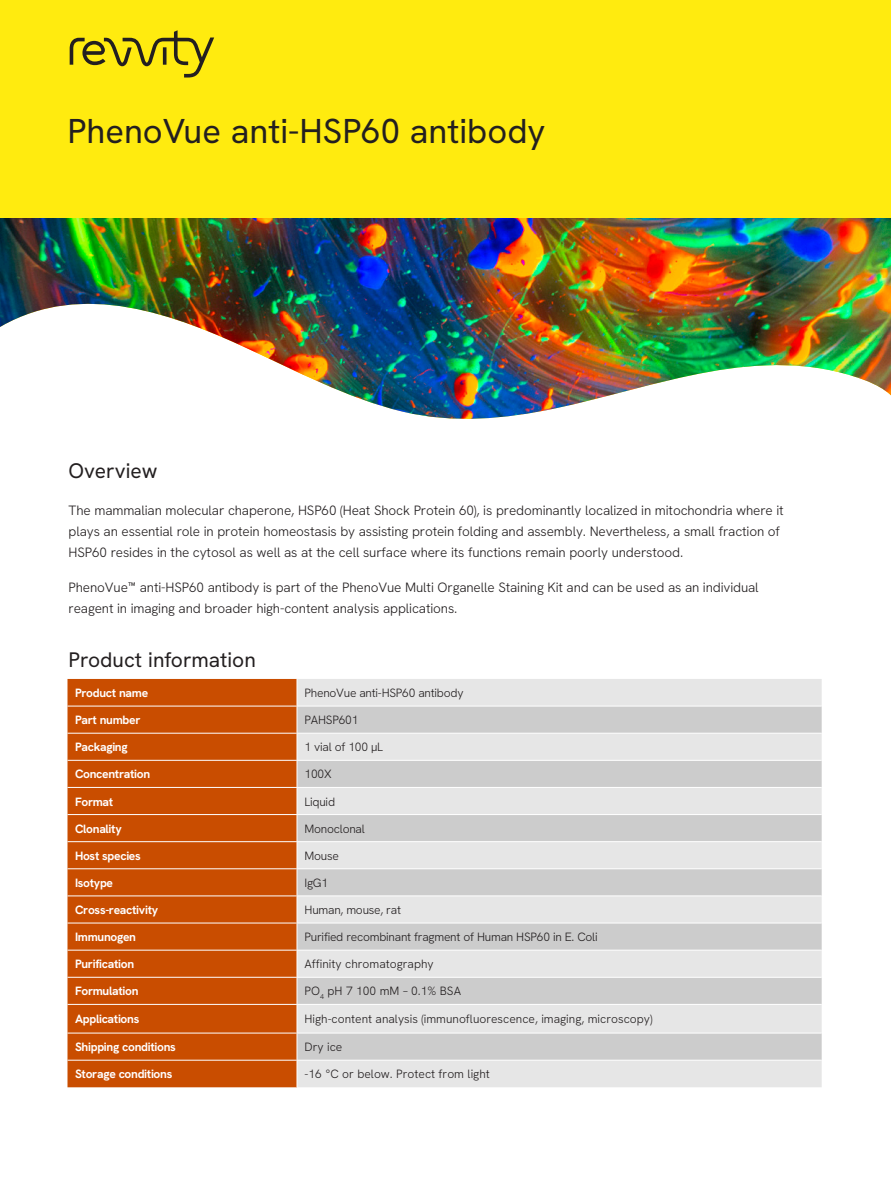
<style>
.page{position:relative;width:891px;height:1188px;background:#fff}
.page>*{position:absolute;margin:0;border:0;box-sizing:border-box;transform-origin:0 0}
.Intro_Head{font:34.5px "Hanken Grotesk";color:#231f20}
.Intro_Subhead{font:21px "Hanken Grotesk";color:#231f20}
.t1{font:300 13.5px/21px "Hanken Grotesk";letter-spacing:-.01em;color:#231f20}
.t2{font:700 12px "Hanken Grotesk";letter-spacing:-.025em;color:#fff}
.t3{font:300 12px "Hanken Grotesk";letter-spacing:-.02em;color:#231f20}
.t4{font:300 12px "Hanken Grotesk";color:#231f20}
.s1{font-family:"Roboto";font-weight:400}
</style>
<div class="page">
<img style="left:0;top:218px;width:891px;height:201px">
<div style="left:0;top:0;width:891px;height:218px;background:#ffeb0f"></div>
<svg style="left:70px;top:30px;width:144px;height:48px"></svg>
<div style="left:68px;top:679px;width:229px;height:408px;background:#c94d00"></div>
<div style="left:298px;top:679px;width:524px;height:408px;background:#e6e6e6"></div>
<svg style="left:298px;top:707px;width:524px;height:353px;background:#d8d8d8"></svg>
<hr style="left:68px;top:706px;width:229px;height:1px;background:#fff">
<hr style="left:297px;top:706px;width:525px;height:1px;background:#fff">
<hr style="left:68px;top:733px;width:229px;height:1px;background:#fff">
<hr style="left:297px;top:733px;width:525px;height:1px;background:#fff">
<hr style="left:68px;top:760px;width:229px;height:1px;background:#fff">
<hr style="left:297px;top:760px;width:525px;height:1px;background:#fff">
<hr style="left:68px;top:787px;width:229px;height:1px;background:#fff">
<hr style="left:297px;top:787px;width:525px;height:1px;background:#fff">
<hr style="left:68px;top:814px;width:229px;height:1px;background:#fff">
<hr style="left:297px;top:814px;width:525px;height:1px;background:#fff">
<hr style="left:68px;top:841px;width:229px;height:1px;background:#fff">
<hr style="left:297px;top:841px;width:525px;height:1px;background:#fff">
<hr style="left:68px;top:868px;width:229px;height:1px;background:#fff">
<hr style="left:297px;top:868px;width:525px;height:1px;background:#fff">
<hr style="left:68px;top:896px;width:229px;height:1px;background:#fff">
<hr style="left:297px;top:896px;width:525px;height:1px;background:#fff">
<hr style="left:68px;top:923px;width:229px;height:1px;background:#fff">
<hr style="left:297px;top:923px;width:525px;height:1px;background:#fff">
<hr style="left:68px;top:950px;width:229px;height:1px;background:#fff">
<hr style="left:297px;top:950px;width:525px;height:1px;background:#fff">
<hr style="left:68px;top:977px;width:229px;height:1px;background:#fff">
<hr style="left:297px;top:977px;width:525px;height:1px;background:#fff">
<hr style="left:68px;top:1004px;width:229px;height:1px;background:#fff">
<hr style="left:297px;top:1004px;width:525px;height:1px;background:#fff">
<hr style="left:68px;top:1033px;width:229px;height:1px;background:#fff">
<hr style="left:297px;top:1033px;width:525px;height:1px;background:#fff">
<hr style="left:68px;top:1060px;width:229px;height:1px;background:#fff">
<hr style="left:297px;top:1060px;width:525px;height:1px;background:#fff">
<svg style="left:297px;top:679px;width:1px;height:408px"></svg>
<p class="Intro_Head" style="left:68px;top:108px;width:480px">PhenoVue anti-HSP60 antibody</p>
<p class="Intro_Subhead" style="left:69px;top:457px;width:90px">Overview</p>
<p class="t1" style="left:69px;top:500px;width:717px">The mammalian molecular chaperone, HSP60 (Heat Shock Protein 60), is predominantly localized in mitochondria where it plays an essential role in protein homeostasis by assisting protein folding and assembly. Nevertheless, a small fraction of<br>HSP60 resides in the cytosol as well as at the cell surface where its functions remain poorly understood.</p>
<p class="t1" style="left:69px;top:576px;width:692px">PhenoVue<span class="s1">™</span> anti-HSP60 antibody is part of the PhenoVue Multi Organelle Staining Kit and can be used as an individual reagent in imaging and broader high-content analysis applications.</p>
<p class="Intro_Subhead" style="left:69px;top:647px;width:189px">Product information</p>
<p class="t2" style="left:75px;top:685px;width:75px">Product name</p>
<p class="t3" style="left:305px;top:685px;width:161px">PhenoVue anti-HSP60 antibody</p>
<p class="t2" style="left:75px;top:712px;width:67px">Part number</p>
<p class="t3" style="left:305px;top:712px;width:55px">PAHSP601</p>
<p class="t2" style="left:75px;top:739px;width:54px">Packaging</p>
<p class="t3" style="left:305px;top:739px;width:80px">1 vial of 100 µL</p>
<p class="t2" style="left:75px;top:766px;width:77px">Concentration</p>
<p class="t3" style="left:305px;top:766px;width:28px">100X</p>
<p class="t2" style="left:75px;top:794px;width:40px">Format</p>
<p class="t3" style="left:305px;top:794px;width:32px">Liquid</p>
<p class="t2" style="left:75px;top:821px;width:48px">Clonality</p>
<p class="t3" style="left:305px;top:821px;width:62px">Monoclonal</p>
<p class="t2" style="left:75px;top:848px;width:67px">Host species</p>
<p class="t3" style="left:305px;top:848px;width:36px">Mouse</p>
<p class="t2" style="left:75px;top:875px;width:40px">Isotype</p>
<p class="t3" style="left:305px;top:875px;width:25px">IgG1</p>
<p class="t2" style="left:75px;top:902px;width:85px">Cross-reactivity</p>
<p class="t3" style="left:305px;top:902px;width:98px">Human, mouse, rat</p>
<p class="t2" style="left:75px;top:929px;width:62px">Immunogen</p>
<p class="t3" style="left:305px;top:929px;width:295px">Purified recombinant fragment of Human HSP60 in E. Coli</p>
<p class="t2" style="left:75px;top:956px;width:61px">Purification</p>
<p class="t4" style="left:305px;top:956px;width:131px">Affinity chromatography</p>
<p class="t2" style="left:75px;top:983px;width:65px">Formulation</p>
<p class="t4" style="left:305px;top:983px;width:158px">PO<sub>4</sub> pH 7 100 mM – 0.1% BSA</p>
<p class="t2" style="left:75px;top:1011px;width:66px">Applications</p>
<p class="t4" style="left:305px;top:1011px;width:350px">High-content analysis (immunofluorescence, imaging, microscopy)</p>
<p class="t2" style="left:75px;top:1039px;width:102px">Shipping conditions</p>
<p class="t3" style="left:305px;top:1039px;width:39px">Dry ice</p>
<p class="t2" style="left:75px;top:1066px;width:99px">Storage conditions</p>
<p class="t4" style="left:305px;top:1066px;width:187px">-16 °C or below. Protect from light</p>
</div>
